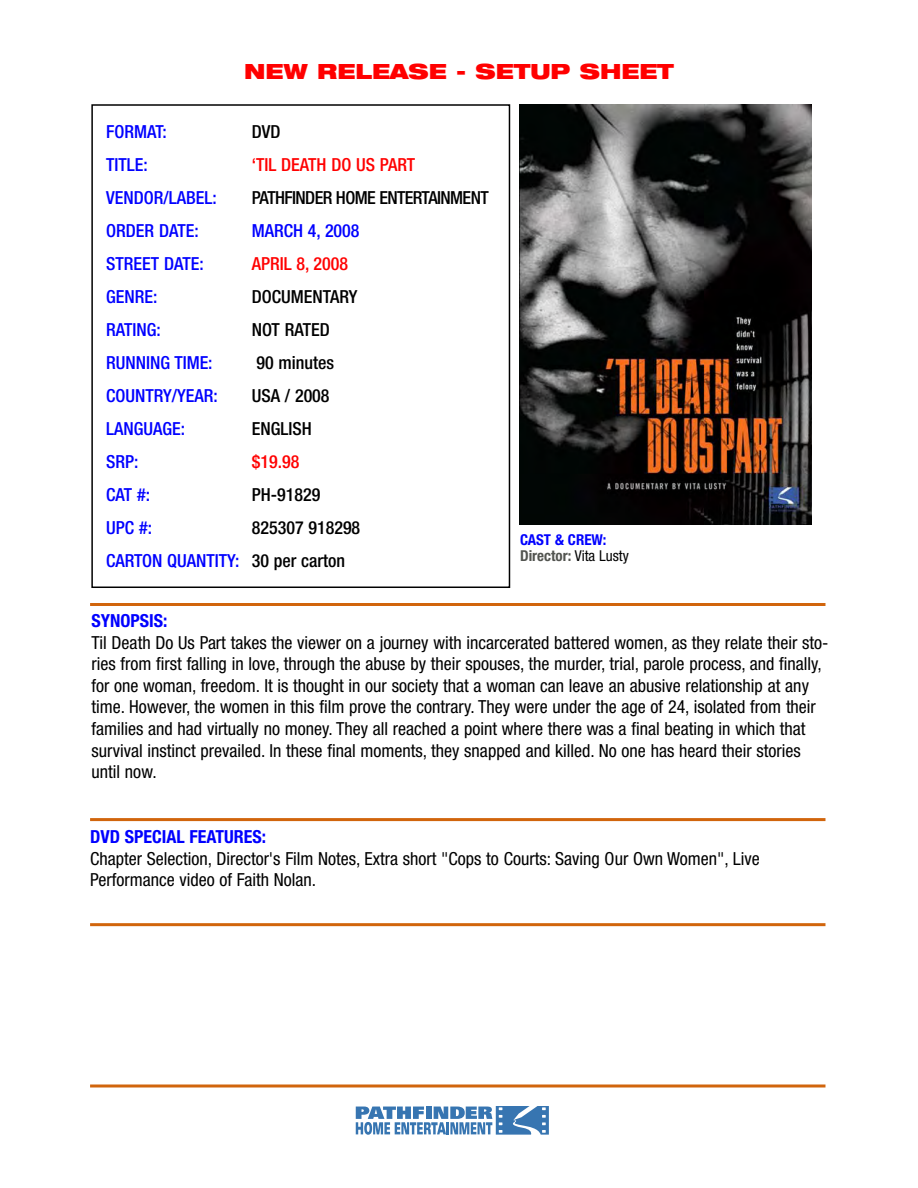
<style>
.page{position:relative;width:918px;height:1188px;background:#fff}
.page>*{position:absolute;margin:0;border:0;box-sizing:border-box;transform-origin:0 0}
.t1{font:900 expanded 21px "Helvetica Neue";color:#f00}
.t2{font:condensed 18px/21.6px "Helvetica Neue";color:#000}
.t3{font:500 condensed 18px "Helvetica Neue";color:#00f}
.t4{font:500 condensed 18px/33px "Helvetica Neue";color:#000}
.t5{font:500 condensed 18px "Helvetica Neue";color:#f00}
.t6{font:700 condensed 18px "Helvetica Neue";color:#00f}
.t7{font:500 condensed 18px "Helvetica Neue";letter-spacing:-.035em;color:#000}
.t8{font:700 condensed 15px/16.5px "Helvetica Neue";color:#00f}
.s1{color:#00f}
.s2{color:#525450}
.s3{font-weight:400;color:#000}
</style>
<div class="page">
<hr style="left:90px;top:818px;width:735px;height:3px;background:#d1650c">
<svg style="left:90px;top:1084px;width:735px;height:4px;background:#dc8b48"></svg>
<hr style="left:90px;top:603px;width:735px;height:3px;background:#d1650c">
<hr style="left:90px;top:923px;width:735px;height:3px;background:#d1650c">
<div style="left:91px;top:104px;width:419px;height:484px;border:2px solid #000"></div>
<img style="left:520px;top:104px;width:292px;height:420px">
<svg style="left:356px;top:1106px;width:193px;height:29px"></svg>
<p class="t1" style="left:244px;top:63px;width:431px">NEW RELEASE - SETUP SHEET</p>
<p class="t3" style="left:106px;top:125px;width:62px">FORMAT:</p>
<p class="t4" style="left:252px;top:117px;width:30px">DVD</p>
<p class="t3" style="left:106px;top:158px;width:43px">TITLE:</p>
<p class="t5" style="left:252px;top:158px;width:165px">‘TIL DEATH DO US PART</p>
<p class="t3" style="left:106px;top:191px;width:112px">VENDOR/LABEL:</p>
<p class="t7" style="left:252px;top:191px;width:238px">PATHFINDER HOME ENTERTAINMENT</p>
<p class="t3" style="left:106px;top:224px;width:94px">ORDER DATE:</p>
<p class="t3" style="left:252px;top:224px;width:109px">MARCH 4, 2008</p>
<p class="t3" style="left:106px;top:257px;width:99px">STREET DATE:</p>
<p class="t5" style="left:252px;top:257px;width:98px">APRIL 8, 2008</p>
<p class="t3" style="left:106px;top:290px;width:53px">GENRE:</p>
<p class="t4" style="left:252px;top:282px;width:107px">DOCUMENTARY</p>
<p class="t3" style="left:106px;top:323px;width:56px">RATING:</p>
<p class="t4" style="left:252px;top:315px;width:79px">NOT RATED</p>
<p class="t3" style="left:106px;top:356px;width:108px">RUNNING TIME:</p>
<p class="t4" style="left:257px;top:348px;width:79px">90 minutes</p>
<p class="t3" style="left:106px;top:389px;width:113px">COUNTRY/YEAR:</p>
<p class="t4" style="left:252px;top:381px;width:79px">USA / 2008</p>
<p class="t3" style="left:106px;top:422px;width:80px">LANGUAGE:</p>
<p class="t4" style="left:252px;top:414px;width:61px">ENGLISH</p>
<p class="t3" style="left:106px;top:455px;width:34px">SRP:</p>
<p class="t5" style="left:252px;top:455px;width:49px">$19.98</p>
<p class="t3" style="left:106px;top:488px;width:45px">CAT #:</p>
<p class="t4" style="left:252px;top:480px;width:70px">PH-91829</p>
<p class="t3" style="left:106px;top:521px;width:47px">UPC #:</p>
<p class="t4" style="left:106px;top:513px;width:256px;text-indent:146px">825307 918298<br><span class="s1">CARTON QUANTITY:</span> 30 per carton</p>
<p class="t8" style="left:520px;top:532px;width:110px">CAST &amp; CREW:<br><span class="s2">Director:</span> <span class="s3">Vita Lusty</span></p>
<p class="t6" style="left:92px;top:614px;width:78px">SYNOPSIS:</p>
<p class="t2" style="left:92px;top:633px;width:739px">Til Death Do Us Part takes the viewer on a journey with incarcerated battered women, as they relate their sto&shy;ries from first falling in love, through the abuse by their spouses, the murder, trial, parole process, and finally, for one woman, freedom. It is thought in our society that a woman can leave an abusive relationship at any time. However, the women in this film prove the contrary. They were under the age of 24, isolated from their families and had virtually no money. They all reached a point where there was a final beating in which that survival instinct prevailed. In these final moments, they snapped and killed. No one has heard their stories until now.</p>
<p class="t6" style="left:90px;top:831px;width:178px">DVD SPECIAL FEATURES:</p>
<p class="t2" style="left:90px;top:849px;width:671px">Chapter Selection, Director's Film Notes, Extra short "Cops to Courts: Saving Our Own Women", Live<br>Performance video of Faith Nolan.</p>
</div>
